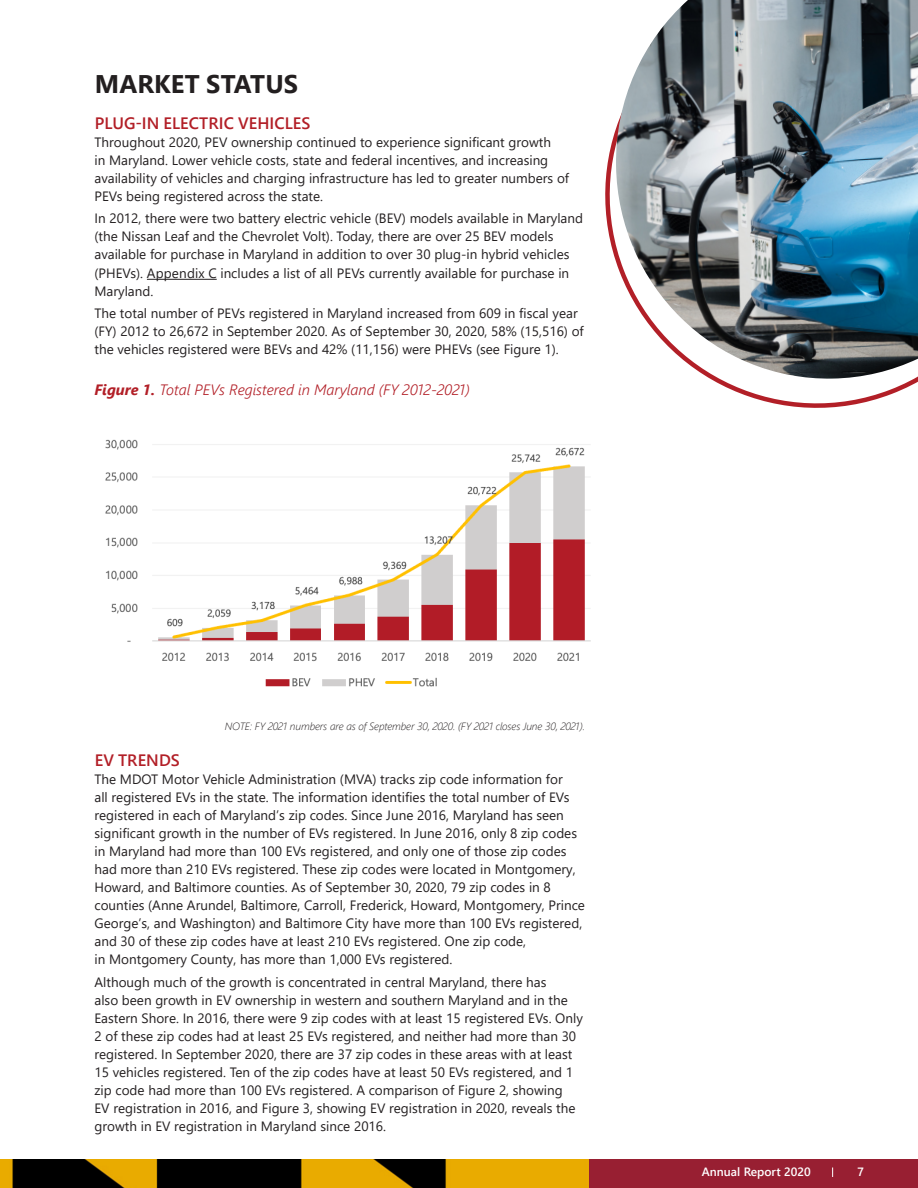
<style>
.page{position:relative;width:918px;height:1188px;background:#fff}
.page>*{position:absolute;margin:0;border:0;box-sizing:border-box;transform-origin:0 0}
.Main_Header{font:700 25.5px "Segoe UI";letter-spacing:.005em;color:#231f20}
.Third_Header{font:600 16.5px "Segoe UI";letter-spacing:.005em;color:#b21f27}
.Table_Caption{font:italic 300 15px "Segoe UI";color:#b21f27}
.Table_Text_copy{font:13.5px/18px "Segoe UI";color:#231f20}
.t1{font:600 12px "Segoe UI";color:#fff}
.Intro_Body_Text{font:italic 300 10.5px "Segoe UI";letter-spacing:-.01em;color:#231f20}
.s1{font-weight:700}
</style>
<div class="page">
<img style="left:0;top:1159px;width:918px;height:29px">
<hr style="left:147px;top:279px;width:70px;height:1px;background:#231f20">
<img style="left:105px;top:439px;width:486px;height:248px">
<svg style="left:605px;top:132px;width:313px;height:276px"></svg>
<img style="left:615px;top:0;width:303px;height:381px">
<p class="Main_Header" style="left:95px;top:60px;width:205px">MARKET STATUS</p>
<p class="Third_Header" style="left:95px;top:108px;width:217px">PLUG-IN ELECTRIC VEHICLES</p>
<p class="Table_Text_copy" style="left:94px;top:132px;width:476px">Throughout 2020, PEV ownership continued to experience significant growth<br>in Maryland. Lower vehicle costs, state and federal incentives, and increasing availability of vehicles and charging infrastructure has led to greater numbers of PEVs being registered across the state.</p>
<p class="Table_Text_copy" style="left:94px;top:208px;width:490px">In 2012, there were two battery electric vehicle (BEV) models available in Maryland (the Nissan Leaf and the Chevrolet Volt). Today, there are over 25 BEV models available for purchase in Maryland in addition to over 30 plug-in hybrid vehicles (PHEVs). Appendix C includes a list of all PEVs currently available for purchase in Maryland.</p>
<p class="Table_Text_copy" style="left:94px;top:303px;width:491px">The total number of PEVs registered in Maryland increased from 609 in fiscal year (FY) 2012 to 26,672 in September 2020. As of September 30, 2020, 58% (15,516) of the vehicles registered were BEVs and 42% (11,156) were PHEVs (see Figure 1).</p>
<p class="Table_Caption" style="left:94px;top:375px;width:377px"><span class="s1">Figure 1.</span> Total PEVs Registered in Maryland (FY 2012-2021)</p>
<p class="Intro_Body_Text" style="left:225px;top:717px;width:362px">NOTE: FY 2021 numbers are as of September 30, 2020. (FY 2021 closes June 30, 2021).</p>
<p class="Third_Header" style="left:95px;top:745px;width:87px">EV TRENDS</p>
<p class="Table_Text_copy" style="left:94px;top:769px;width:492px">The MDOT Motor Vehicle Administration (MVA) tracks zip code information for<br>all registered EVs in the state. The information identifies the total number of EVs registered in each of Maryland’s zip codes. Since June 2016, Maryland has seen significant growth in the number of EVs registered. In June 2016, only 8 zip codes in Maryland had more than 100 EVs registered, and only one of those zip codes had more than 210 EVs registered. These zip codes were located in Montgomery, Howard, and Baltimore counties. As of September 30, 2020, 79 zip codes in 8 counties (Anne Arundel, Baltimore, Carroll, Frederick, Howard, Montgomery, Prince George’s, and Washington) and Baltimore City have more than 100 EVs registered, and 30 of these zip codes have at least 210 EVs registered. One zip code,<br>in Montgomery County, has more than 1,000 EVs registered.</p>
<p class="Table_Text_copy" style="left:94px;top:972px;width:490px">Although much of the growth is concentrated in central Maryland, there has<br>also been growth in EV ownership in western and southern Maryland and in the Eastern Shore. In 2016, there were 9 zip codes with at least 15 registered EVs. Only 2 of these zip codes had at least 25 EVs registered, and neither had more than 30 registered. In September 2020, there are 37 zip codes in these areas with at least 15 vehicles registered. Ten of the zip codes have at least 50 EVs registered, and 1 zip code had more than 100 EVs registered. A comparison of Figure 2, showing<br>EV registration in 2016, and Figure 3, showing EV registration in 2020, reveals the growth in EV registration in Maryland since 2016.</p>
<p class="t1" style="left:702px;top:1161px;width:110px">Annual Report 2020</p>
<p class="t1" style="left:858px;top:1161px;width:8px">7</p>
</div>
